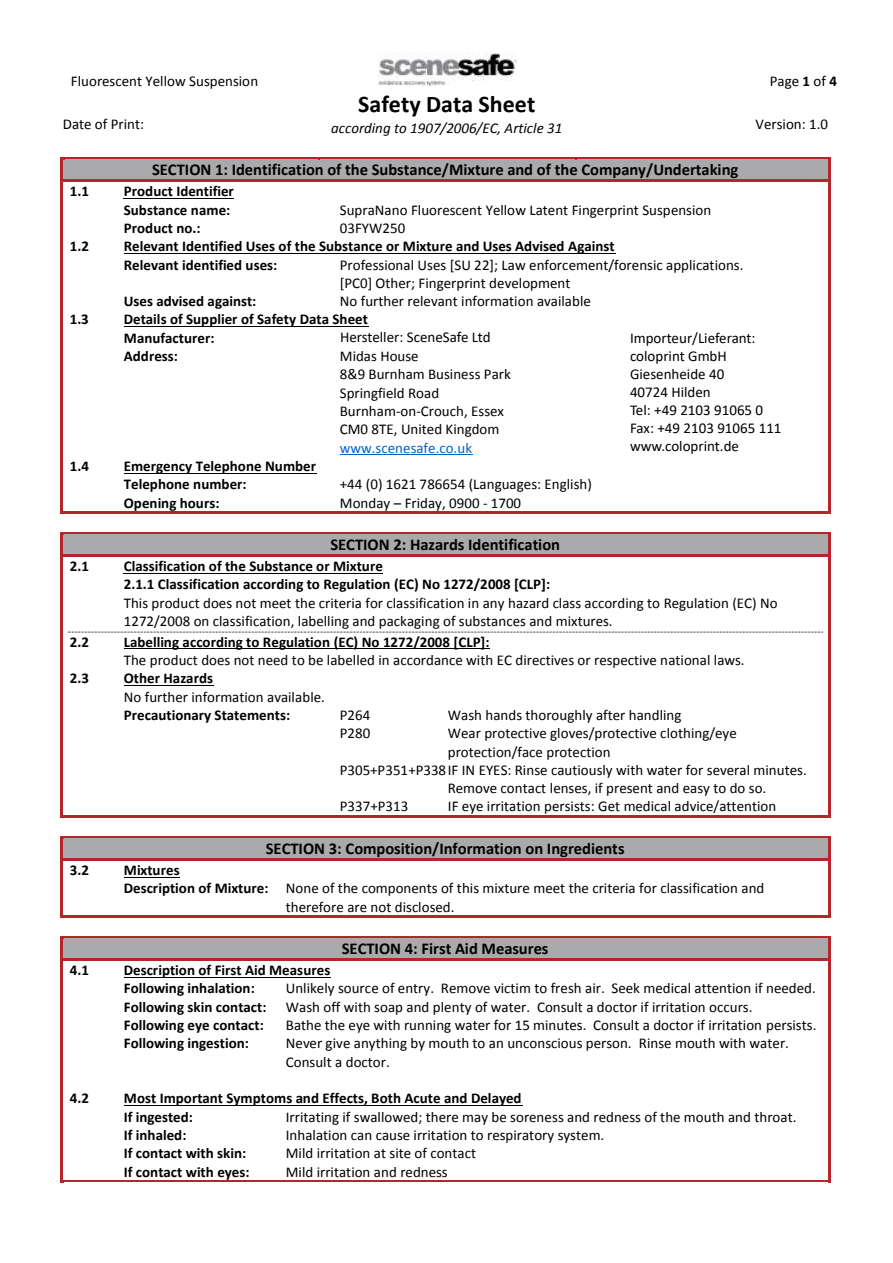
<style>
.page{position:relative;width:893px;height:1263px;background:#fff}
.page>*{position:absolute;margin:0;border:0;box-sizing:border-box;transform-origin:0 0}
.t1{font:700 24px "Calibri";color:#000}
.t2{font:700 16.5px "Calibri";color:#000}
.t3{font:15px/18.3px "Calibri";color:#000}
.t4{font:700 15px/18.3px "Calibri";color:#000}
.t5{font:italic 15px "Calibri";color:#000}
.t6{font:15px "Calibri";color:#0563c1}
.s1{font-weight:700}
</style>
<div class="page">
<img style="left:379px;top:53px;width:138px;height:33px">
<div style="left:70px;top:160px;width:751px;height:20px;background:#aaaaad"></div>
<svg style="left:61px;top:157px;width:4px;height:4px"></svg>
<hr style="left:65px;top:157px;width:253px;height:3px;background:#b4252c">
<hr style="left:65px;top:160px;width:253px;height:1px;background:#aaaaad">
<hr style="left:320px;top:157px;width:256px;height:3px;background:#b4252c">
<hr style="left:578px;top:157px;width:250px;height:3px;background:#b4252c">
<hr style="left:578px;top:160px;width:250px;height:1px;background:#aaaaad">
<hr style="left:61px;top:160px;width:2px;height:20px;background:#b4252c">
<hr style="left:828px;top:160px;width:2px;height:20px;background:#b4252c">
<hr style="left:124px;top:198px;width:110px;height:1px;background:#000">
<hr style="left:124px;top:253px;width:491px;height:1px;background:#000">
<hr style="left:124px;top:326px;width:244px;height:1px;background:#000">
<hr style="left:340px;top:454px;width:132px;height:1px;background:#0563c1">
<hr style="left:124px;top:473px;width:192px;height:1px;background:#000">
<hr style="left:63px;top:180px;width:765px;height:2px;background:#b4252c">
<hr style="left:61px;top:182px;width:2px;height:330px;background:#b4252c">
<hr style="left:828px;top:182px;width:2px;height:330px;background:#b4252c">
<hr style="left:65px;top:512px;width:763px;height:2px;background:#b4252c">
<div style="left:70px;top:534px;width:751px;height:21px;background:#aaaaad"></div>
<hr style="left:65px;top:532px;width:763px;height:2px;background:#b4252c">
<hr style="left:65px;top:534px;width:763px;height:1px;background:#aaaaad">
<hr style="left:61px;top:534px;width:2px;height:21px;background:#b4252c">
<hr style="left:828px;top:534px;width:2px;height:21px;background:#b4252c">
<hr style="left:124px;top:573px;width:259px;height:1px;background:#000">
<svg style="left:68px;top:632px;width:755px;height:1px"></svg>
<hr style="left:124px;top:648px;width:366px;height:1px;background:#000">
<hr style="left:124px;top:685px;width:89px;height:1px;background:#000">
<hr style="left:63px;top:555px;width:765px;height:2px;background:#b4252c">
<hr style="left:61px;top:557px;width:2px;height:259px;background:#b4252c">
<hr style="left:828px;top:557px;width:2px;height:259px;background:#b4252c">
<hr style="left:65px;top:816px;width:763px;height:2px;background:#b4252c">
<div style="left:70px;top:838px;width:751px;height:21px;background:#aaaaad"></div>
<hr style="left:65px;top:836px;width:763px;height:2px;background:#b4252c">
<hr style="left:65px;top:838px;width:763px;height:1px;background:#aaaaad">
<hr style="left:61px;top:838px;width:2px;height:21px;background:#b4252c">
<hr style="left:828px;top:838px;width:2px;height:21px;background:#b4252c">
<hr style="left:124px;top:877px;width:56px;height:1px;background:#000">
<hr style="left:63px;top:859px;width:765px;height:2px;background:#b4252c">
<hr style="left:61px;top:861px;width:2px;height:55px;background:#b4252c">
<hr style="left:828px;top:861px;width:2px;height:55px;background:#b4252c">
<hr style="left:65px;top:916px;width:763px;height:2px;background:#b4252c">
<div style="left:70px;top:938px;width:751px;height:21px;background:#aaaaad"></div>
<hr style="left:65px;top:936px;width:763px;height:2px;background:#b4252c">
<hr style="left:65px;top:938px;width:763px;height:1px;background:#aaaaad">
<hr style="left:61px;top:938px;width:2px;height:21px;background:#b4252c">
<hr style="left:828px;top:938px;width:2px;height:21px;background:#b4252c">
<hr style="left:124px;top:977px;width:207px;height:1px;background:#000">
<hr style="left:124px;top:1105px;width:398px;height:1px;background:#000">
<hr style="left:63px;top:959px;width:765px;height:2px;background:#b4252c">
<hr style="left:61px;top:961px;width:2px;height:220px;background:#b4252c">
<hr style="left:828px;top:961px;width:2px;height:220px;background:#b4252c">
<hr style="left:65px;top:1181px;width:763px;height:2px;background:#b4252c">
<p class="t3" style="left:71px;top:71px;width:189px">Fluorescent Yellow Suspension</p>
<p class="t3" style="left:770px;top:71px;width:69px">Page <span class="s1">1</span> of <span class="s1">4</span></p>
<p class="t3" style="left:63px;top:114px;width:83px">Date of Print:</p>
<h1 class="t1" style="left:358px;top:89px;width:179px">Safety Data Sheet</h1>
<p class="t5" style="left:331px;top:118px;width:233px">according to 1907/2006/EC, Article 31</p>
<p class="t3" style="left:756px;top:114px;width:74px">Version: 1.0</p>
<p class="t2" style="left:152px;top:159px;width:588px">SECTION 1: Identification of the Substance/Mixture and of the Company/Undertaking</p>
<p class="t4" style="left:70px;top:182px;width:21px">1.1</p>
<p class="t4" style="left:124px;top:182px;width:112px">Product Identifier<br>Substance name:</p>
<p class="t3" style="left:340px;top:201px;width:373px">SupraNano Fluorescent Yellow Latent Fingerprint Suspension</p>
<p class="t4" style="left:124px;top:219px;width:78px">Product no.:</p>
<p class="t3" style="left:340px;top:219px;width:67px">03FYW250</p>
<p class="t4" style="left:70px;top:237px;width:21px">1.2</p>
<p class="t4" style="left:124px;top:237px;width:492px">Relevant Identified Uses of the Substance or Mixture and Uses Advised Against<br>Relevant identified uses:</p>
<p class="t3" style="left:340px;top:255px;width:405px">Professional Uses [SU 22]; Law enforcement/forensic applications. [PC0] Other; Fingerprint development</p>
<p class="t4" style="left:124px;top:292px;width:134px">Uses advised against:</p>
<p class="t3" style="left:340px;top:292px;width:253px">No further relevant information available</p>
<p class="t4" style="left:70px;top:310px;width:21px">1.3</p>
<p class="t4" style="left:124px;top:310px;width:246px">Details of Supplier of Safety Data Sheet<br>Manufacturer:</p>
<p class="t3" style="left:340px;top:328px;width:152px">Hersteller: SceneSafe Ltd</p>
<p class="t3" style="left:340px;top:329px;width:86px">SceneSafe Ltd</p>
<p class="t4" style="left:124px;top:347px;width:56px">Address:</p>
<p class="t3" style="left:340px;top:347px;width:173px">Midas House<br>8&amp;9 Burnham Business Park<br>Springfield Road<br>Burnham-on-Crouch, Essex<br>CM0 8TE, United Kingdom</p>
<p class="t6" style="left:340px;top:438px;width:134px">www.scenesafe.co.uk</p>
<p class="t4" style="left:70px;top:457px;width:21px">1.4</p>
<p class="t4" style="left:124px;top:457px;width:194px">Emergency Telephone Number<br>Telephone number:</p>
<p class="t3" style="left:340px;top:475px;width:254px">+44 (0) 1621 786654 (Languages: English)</p>
<p class="t4" style="left:124px;top:493px;width:97px">Opening hours:</p>
<p class="t3" style="left:340px;top:493px;width:183px">Monday – Friday, 0900 - 1700</p>
<p class="t2" style="left:330px;top:534px;width:231px">SECTION 2: Hazards Identification</p>
<p class="t3" style="left:630px;top:328px;width:153px">Importeur/Lieferant: coloprint GmbH<br>Giesenheide 40<br>40724 Hilden<br>Tel: +49 2103 91065 0<br>Fax: +49 2103 91065 111 www.coloprint.de</p>
<p class="t4" style="left:70px;top:557px;width:21px">2.1</p>
<p class="t4" style="left:124px;top:557px;width:428px">Classification of the Substance or Mixture<br>2.1.1 Classification according to Regulation (EC) No 1272/2008 [CLP]:</p>
<p class="t3" style="left:124px;top:594px;width:655px">This product does not meet the criteria for classification in any hazard class according to Regulation (EC) No<br>1272/2008 on classification, labelling and packaging of substances and mixtures.</p>
<p class="t4" style="left:70px;top:632px;width:21px">2.2</p>
<p class="t4" style="left:124px;top:632px;width:367px">Labelling according to Regulation (EC) No 1272/2008 [CLP]:</p>
<p class="t3" style="left:124px;top:651px;width:622px">The product does not need to be labelled in accordance with EC directives or respective national laws.</p>
<p class="t4" style="left:70px;top:669px;width:21px">2.3</p>
<p class="t4" style="left:124px;top:669px;width:91px">Other Hazards</p>
<p class="t3" style="left:124px;top:687px;width:203px">No further information available.</p>
<p class="t4" style="left:124px;top:706px;width:168px">Precautionary Statements:</p>
<p class="t3" style="left:340px;top:706px;width:32px">P264</p>
<p class="t3" style="left:448px;top:706px;width:235px">Wash hands thoroughly after handling</p>
<p class="t3" style="left:340px;top:724px;width:32px">P280</p>
<p class="t3" style="left:448px;top:724px;width:290px">Wear protective gloves/protective clothing/eye</p>
<p class="t3" style="left:448px;top:742px;width:164px">protection/face protection</p>
<p class="t3" style="left:340px;top:761px;width:468px">P305+P351+P338IF IN EYES: Rinse cautiously with water for several minutes.</p>
<p class="t3" style="left:448px;top:779px;width:320px">Remove contact lenses, if present and easy to do so.</p>
<p class="t3" style="left:340px;top:797px;width:70px">P337+P313</p>
<p class="t3" style="left:448px;top:797px;width:330px">IF eye irritation persists: Get medical advice/attention</p>
<p class="t2" style="left:266px;top:838px;width:360px">SECTION 3: Composition/Information on Ingredients</p>
<p class="t4" style="left:70px;top:861px;width:21px">3.2</p>
<p class="t4" style="left:124px;top:861px;width:57px">Mixtures</p>
<p class="t3" style="left:124px;top:879px;width:642px"><span class="s1">Description of Mixture:</span> None of the components of this mixture meet the criteria for classification and</p>
<p class="t3" style="left:286px;top:897px;width:170px">therefore are not disclosed.</p>
<p class="t2" style="left:342px;top:938px;width:208px">SECTION 4: First Aid Measures</p>
<p class="t4" style="left:70px;top:961px;width:21px">4.1</p>
<p class="t4" style="left:124px;top:961px;width:208px">Description of First Aid Measures<br>Following inhalation:</p>
<p class="t3" style="left:286px;top:979px;width:532px">Unlikely source of entry. Remove victim to fresh air. Seek medical attention if needed.</p>
<p class="t4" style="left:124px;top:998px;width:144px">Following skin contact:</p>
<p class="t3" style="left:286px;top:998px;width:468px">Wash off with soap and plenty of water. Consult a doctor if irritation occurs.</p>
<p class="t4" style="left:124px;top:1016px;width:141px">Following eye contact:</p>
<p class="t3" style="left:286px;top:1016px;width:532px">Bathe the eye with running water for 15 minutes. Consult a doctor if irritation persists.</p>
<p class="t4" style="left:124px;top:1034px;width:127px">Following ingestion:</p>
<p class="t3" style="left:286px;top:1034px;width:505px">Never give anything by mouth to an unconscious person. Rinse mouth with water.<br>Consult a doctor.</p>
<p class="t4" style="left:70px;top:1089px;width:21px">4.2</p>
<p class="t4" style="left:124px;top:1089px;width:399px">Most Important Symptoms and Effects, Both Acute and Delayed<br>If ingested:</p>
<p class="t3" style="left:286px;top:1107px;width:512px">Irritating if swallowed; there may be soreness and redness of the mouth and throat.</p>
<p class="t4" style="left:124px;top:1126px;width:64px">If inhaled:</p>
<p class="t3" style="left:286px;top:1126px;width:320px">Inhalation can cause irritation to respiratory system.</p>
<p class="t4" style="left:124px;top:1144px;width:124px">If contact with skin:</p>
<p class="t3" style="left:286px;top:1144px;width:192px">Mild irritation at site of contact</p>
<p class="t4" style="left:124px;top:1162px;width:127px">If contact with eyes:</p>
<p class="t3" style="left:286px;top:1162px;width:163px">Mild irritation and redness</p>
</div>
